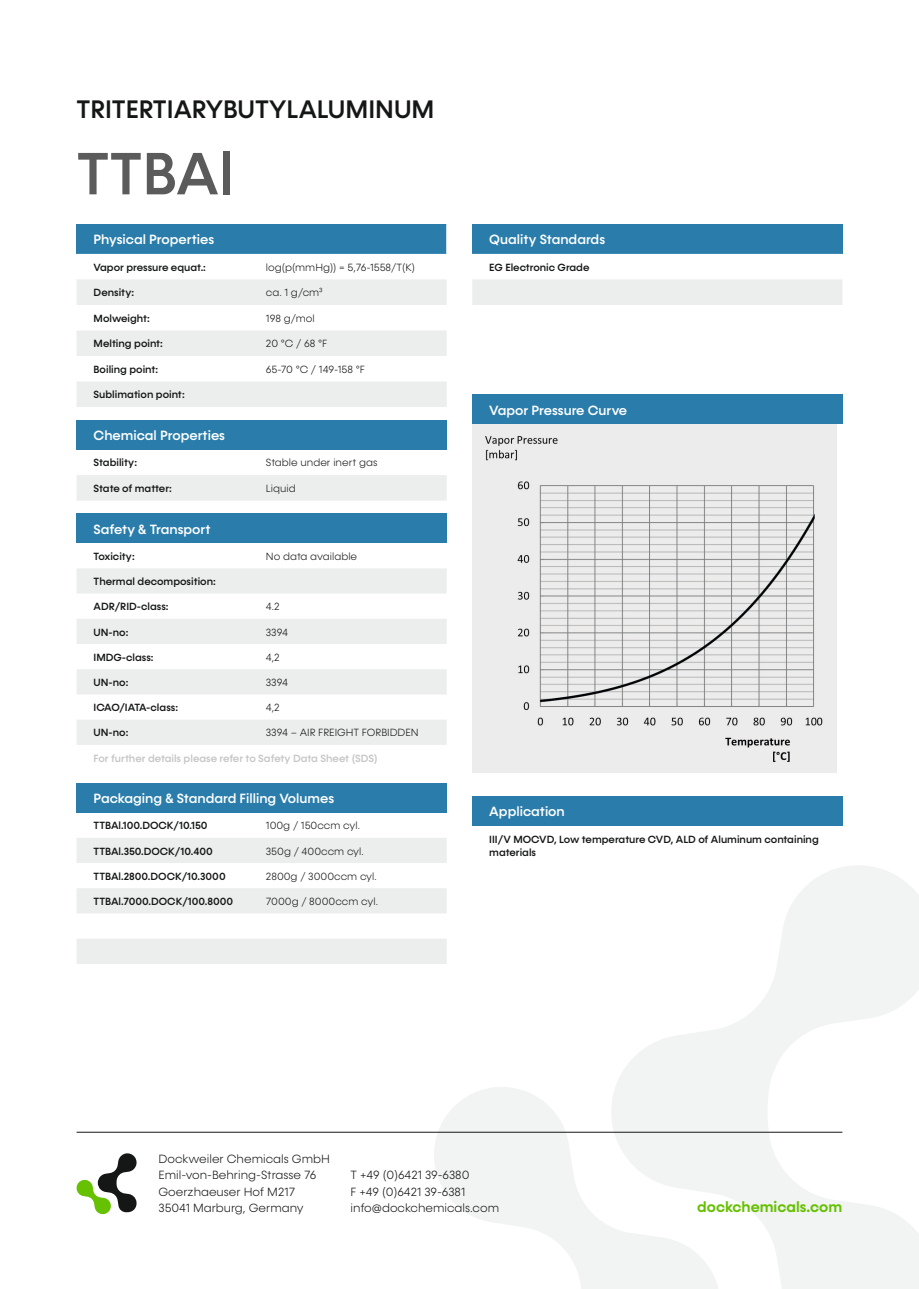
<style>
.page{position:relative;width:919px;height:1289px;background:#fff}
.page>*{position:absolute;margin:0;border:0;box-sizing:border-box;transform-origin:0 0}
.t1{font:500 60px "Konnect";color:#5b5b5b}
.t2{font:500 25.5px "Konnect";color:#151616}
.t3{font:600 15px "Konnect";color:#65c101}
.t4{font:500 13.5px "Konnect";color:#fff}
.t5{font:300 12px/16.5px "Konnect";color:#151616}
.t6{font:500 10.5px/13.5px "Konnect";color:#151616}
.t7{font:300 10.5px "Konnect";color:#151616}
.t8{font:500 10.5px "Konnect";color:#c5c5c5}
</style>
<div class="page">
<svg style="left:427px;top:1087px;width:184px;height:201px;fill:#f2f3f3"></svg>
<svg style="left:611px;top:866px;width:307px;height:422px"></svg>
<div style="left:77px;top:224px;width:369px;height:30px;background:#2a7dab"></div>
<svg style="left:77px;top:279px;width:369px;height:77px;fill:#eceded"></svg>
<svg style="left:77px;top:382px;width:369px;height:581px"></svg>
<div style="left:77px;top:420px;width:369px;height:29px;background:#2a7dab"></div>
<div style="left:77px;top:513px;width:369px;height:30px;background:#2a7dab"></div>
<div style="left:77px;top:782px;width:369px;height:30px;background:#2a7dab"></div>
<div style="left:472px;top:224px;width:370px;height:30px;background:#2a7dab"></div>
<div style="left:472px;top:279px;width:370px;height:26px;background:#eceded"></div>
<div style="left:472px;top:394px;width:370px;height:30px;background:#2a7dab"></div>
<div style="left:472px;top:796px;width:370px;height:30px;background:#2a7dab"></div>
<svg style="left:76px;top:1153px;width:61px;height:61px"></svg>
<hr style="left:77px;top:1131px;width:765px;height:1px;background:#151616">
<img style="left:472px;top:424px;width:364px;height:348px">
<h2 class="t2" style="left:77px;top:94px;width:359px">TRITERTIARYBUTYLALUMINUM</h2>
<h1 class="t1" style="left:77px;top:139px;width:158px">TTBAl</h1>
<p class="t4" style="left:94px;top:232px;width:122px">Physical Properties</p>
<p class="t6" style="left:94px;top:260px;width:114px">Vapor pressure equat.:</p>
<p class="t7" style="left:266px;top:261px;width:151px">log(p(mmHg)) = 5,76-1558/T(K)</p>
<p class="t6" style="left:94px;top:286px;width:42px">Density:</p>
<p class="t7" style="left:266px;top:287px;width:58px">ca. 1 g/cm³</p>
<p class="t6" style="left:94px;top:312px;width:58px">Molweight:</p>
<p class="t7" style="left:266px;top:312px;width:50px">198 g/mol</p>
<p class="t6" style="left:94px;top:337px;width:71px">Melting point:</p>
<p class="t7" style="left:266px;top:338px;width:63px">20 °C / 68 °F</p>
<p class="t6" style="left:94px;top:363px;width:66px">Boiling point:</p>
<p class="t7" style="left:266px;top:363px;width:100px">65-70 °C / 149-158 °F</p>
<p class="t6" style="left:94px;top:388px;width:93px">Sublimation point:</p>
<p class="t4" style="left:94px;top:427px;width:133px">Chemical Properties</p>
<p class="t6" style="left:94px;top:456px;width:45px">Stability:</p>
<p class="t7" style="left:266px;top:457px;width:113px">Stable under inert gas</p>
<p class="t6" style="left:94px;top:482px;width:80px">State of matter:</p>
<p class="t7" style="left:266px;top:482px;width:31px">Liquid</p>
<p class="t4" style="left:94px;top:521px;width:118px">Safety &amp; Transport</p>
<p class="t6" style="left:94px;top:549px;width:43px">Toxicity:</p>
<p class="t7" style="left:266px;top:550px;width:93px">No data available</p>
<p class="t6" style="left:94px;top:575px;width:124px">Thermal decomposition:</p>
<p class="t6" style="left:94px;top:600px;width:76px">ADR/RID-class:</p>
<p class="t7" style="left:266px;top:600px;width:15px">4.2</p>
<p class="t6" style="left:94px;top:625px;width:36px">UN-no:</p>
<p class="t7" style="left:266px;top:626px;width:24px">3394</p>
<p class="t6" style="left:94px;top:650px;width:62px">IMDG-class:</p>
<p class="t7" style="left:266px;top:651px;width:15px">4,2</p>
<p class="t6" style="left:94px;top:675px;width:36px">UN-no:</p>
<p class="t7" style="left:266px;top:676px;width:24px">3394</p>
<p class="t6" style="left:94px;top:701px;width:86px">ICAO/IATA-class:</p>
<p class="t7" style="left:266px;top:701px;width:15px">4,2</p>
<p class="t6" style="left:94px;top:726px;width:36px">UN-no:</p>
<p class="t7" style="left:266px;top:726px;width:154px">3394 – AIR FREIGHT FORBIDDEN</p>
<p class="t8" style="left:94px;top:751px;width:285px">For further details please refer to Safety Data Sheet (SDS)</p>
<p class="t4" style="left:94px;top:790px;width:242px">Packaging &amp; Standard Filling Volumes</p>
<p class="t6" style="left:94px;top:819px;width:115px">TTBAl.100.DOCK/10.150</p>
<p class="t7" style="left:266px;top:819px;width:96px">100g / 150ccm cyl.</p>
<p class="t6" style="left:94px;top:844px;width:121px">TTBAl.350.DOCK/10.400</p>
<p class="t7" style="left:266px;top:845px;width:99px">350g / 400ccm cyl.</p>
<p class="t6" style="left:94px;top:869px;width:134px">TTBAl.2800.DOCK/10.3000</p>
<p class="t7" style="left:266px;top:870px;width:112px">2800g / 3000ccm cyl.</p>
<p class="t6" style="left:94px;top:894px;width:141px">TTBAl.7000.DOCK/100.8000</p>
<p class="t7" style="left:266px;top:895px;width:114px">7000g / 8000ccm cyl.</p>
<p class="t4" style="left:489px;top:232px;width:117px">Quality Standards</p>
<p class="t6" style="left:489px;top:260px;width:102px">EG Electronic Grade</p>
<p class="t4" style="left:489px;top:402px;width:139px">Vapor Pressure Curve</p>
<p class="t4" style="left:489px;top:804px;width:77px">Application</p>
<p class="t6" style="left:489px;top:832px;width:331px">III/V MOCVD, Low temperature CVD, ALD of Aluminum containing materials</p>
<p class="t5" style="left:158px;top:1150px;width:173px">Dockweiler Chemicals GmbH<br>Emil-von-Behring-Strasse 76<br>Goerzhaeuser Hof M217<br>35041 Marburg, Germany</p>
<p class="t5" style="left:350px;top:1167px;width:150px">T +49 (0)6421 39-6380<br>F +49 (0)6421 39-6381 info@dockchemicals.com</p>
<h3 class="t3" style="left:697px;top:1198px;width:146px">dockchemicals.com</h3>
</div>
